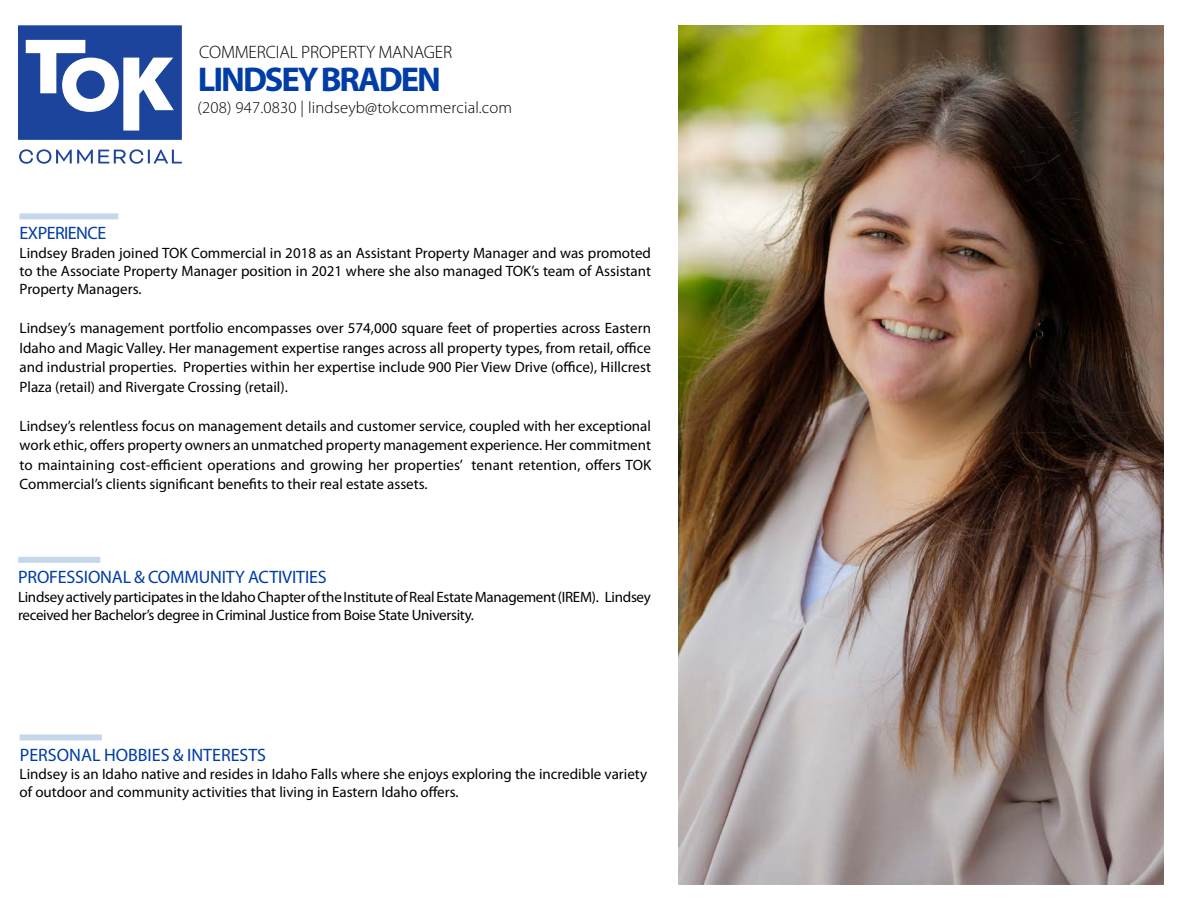
<style>
.page{position:relative;width:1188px;height:918px;background:#fff}
.page>*{position:absolute;margin:0;border:0;box-sizing:border-box;transform-origin:0 0}
.t1{font:700 34.5px "Myriad Pro";letter-spacing:-.06em;color:#003da6}
.t2{font:18px "Myriad Pro";letter-spacing:-.01em;color:#003da6}
.t3{font:300 18px "Myriad Pro";letter-spacing:-.01em;color:#000}
.t4{font:18px "Myriad Pro";letter-spacing:-.03em;color:#003da6}
.t5{font:300 16.5px "Myriad Pro";letter-spacing:.01em;color:#000}
.t6{font:15px/19.5px "Myriad Pro";color:#000;text-align:justify}
.t7{font:15px/18px "Myriad Pro";letter-spacing:-.02em;color:#000}
</style>
<div class="page">
<img style="left:678px;top:25px;width:486px;height:860px">
<svg style="left:19px;top:149px;width:163px;height:15px"></svg>
<svg style="left:18px;top:25px;width:164px;height:115px"></svg>
<div style="left:20px;top:213px;width:98px;height:6px;background:#c6d7ec"></div>
<div style="left:20px;top:734px;width:82px;height:6px;background:#c6d7ec"></div>
<div style="left:18px;top:557px;width:82px;height:6px;background:#c6d7ec"></div>
<p class="t3" style="left:199px;top:42px;width:254px">COMMERCIAL PROPERTY MANAGER</p>
<h1 class="t1" style="left:198px;top:60px;width:244px">LINDSEY BRADEN</h1>
<p class="t5" style="left:198px;top:98px;width:316px">(208) 947.0830 | lindseyb@tokcommercial.com</p>
<p class="t4" style="left:20px;top:223px;width:88px">EXPERIENCE</p>
<p class="t6" style="left:20px;top:245px;width:633px;line-height:18px">Lindsey Braden joined TOK Commercial in 2018 as an Assistant Property Manager and was promoted to the Associate Property Manager position in 2021 where she also managed TOK’s team of Assistant Property Managers.</p>
<p class="t6" style="left:20px;top:319px;width:633px">Lindsey’s management portfolio encompasses over 574,000 square feet of properties across Eastern Idaho and Magic Valley. Her management expertise ranges across all property types, from retail, office and industrial properties. Properties within her expertise include 900 Pier View Drive (office), Hillcrest Plaza (retail) and Rivergate Crossing (retail).</p>
<p class="t6" style="left:20px;top:416px;width:633px">Lindsey’s relentless focus on management details and customer service, coupled with her exceptional work ethic, offers property owners an unmatched property management experience. Her commitment to maintaining cost-efficient operations and growing her properties’ tenant retention, offers TOK Commercial’s clients significant benefits to their real estate assets.</p>
<p class="t2" style="left:18px;top:567px;width:310px">PROFESSIONAL &amp; COMMUNITY ACTIVITIES</p>
<p class="t7" style="left:18px;top:588px;width:634px">Lindsey actively participates in the Idaho Chapter of the Institute of Real Estate Management (IREM). Lindsey received her Bachelor’s degree in Criminal Justice from Boise State University.</p>
<p class="t2" style="left:20px;top:745px;width:248px">PERSONAL HOBBIES &amp; INTERESTS</p>
<p class="t6" style="left:20px;top:765px;width:629px;line-height:18px">Lindsey is an Idaho native and resides in Idaho Falls where she enjoys exploring the incredible variety of outdoor and community activities that living in Eastern Idaho offers.</p>
</div>
